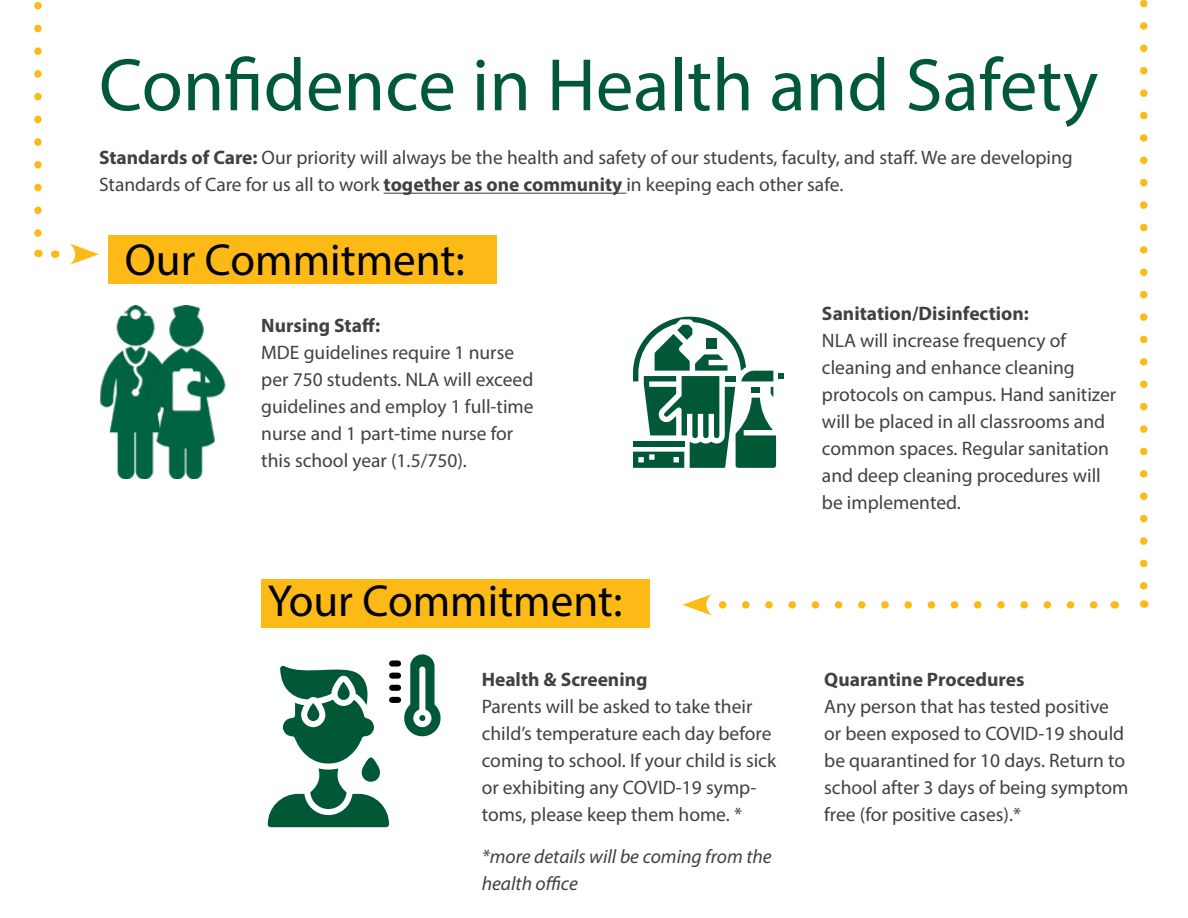
<style>
.page{position:relative;width:1188px;height:918px;background:#fff}
.page>*{position:absolute;margin:0;border:0;box-sizing:border-box;transform-origin:0 0}
.t1{font:75px "Myriad Pro";color:#015937}
.t2{font:45px "Myriad Pro";color:#000}
.t3{font:19.5px/27px "Myriad Pro";color:#414042}
.t4{font:700 19.5px "Myriad Pro";color:#414042}
.t5{font:italic 19.5px/27px "Myriad Pro";color:#414042}
.s1{font-weight:700}
</style>
<div class="page">
<hr style="left:384px;top:193px;width:242px;height:1px;background:#414042">
<div style="left:109px;top:235px;width:388px;height:49px;background:#fdb916"></div>
<svg style="left:34px;top:2px;width:8px;height:235px"></svg>
<svg style="left:70px;top:244px;width:29px;height:21px"></svg>
<img style="left:100px;top:306px;width:126px;height:172px">
<svg style="left:633px;top:316px;width:151px;height:152px"></svg>
<div style="left:725px;top:376px;width:11px;height:5px;background:#005837"></div>
<svg style="left:1140px;top:0;width:8px;height:590px"></svg>
<svg style="left:723px;top:601px;width:375px;height:8px"></svg>
<svg style="left:683px;top:594px;width:29px;height:21px"></svg>
<svg style="left:268px;top:654px;width:173px;height:173px"></svg>
<div style="left:261px;top:580px;width:388px;height:48px;background:#fdb916"></div>
<h1 class="t1" style="left:99px;top:39px;width:1001px">Confidence in Health and Safety</h1>
<p class="t3" style="left:99px;top:144px;width:975px"><span class="s1">Standards of Care:</span> Our priority will always be the health and safety of our students, faculty, and staff. We are developing<br>Standards of Care for us all to work <span class="s1">together as one community</span> in keeping each other safe.</p>
<h2 class="t2" style="left:125px;top:232px;width:342px">Our Commitment:</h2>
<p class="t4" style="left:261px;top:313px;width:120px">Nursing Staff:</p>
<p class="t3" style="left:261px;top:339px;width:274px">MDE guidelines require 1 nurse per 750 students. NLA will exceed guidelines and employ 1 full-time nurse and 1 part-time nurse for this school year (1.5/750).</p>
<h2 class="t2" style="left:268px;top:573px;width:356px">Your Commitment:</h2>
<p class="t4" style="left:482px;top:667px;width:167px">Health &amp; Screening</p>
<p class="t3" style="left:482px;top:693px;width:296px">Parents will be asked to take their child’s temperature each day before coming to school. If your child is sick or exhibiting any COVID-19 symp&shy;toms, please keep them home. *</p>
<p class="t5" style="left:482px;top:843px;width:292px">*more details will be coming from the health office</p>
<p class="t4" style="left:822px;top:301px;width:209px">Sanitation/Disinfection:</p>
<p class="t3" style="left:822px;top:327px;width:296px">NLA will increase frequency of cleaning and enhance cleaning protocols on campus. Hand sanitizer will be placed in all classrooms and common spaces. Regular sanitation and deep cleaning procedures will be implemented.</p>
<p class="t4" style="left:824px;top:667px;width:202px">Quarantine Procedures</p>
<p class="t3" style="left:824px;top:693px;width:306px">Any person that has tested positive or been exposed to COVID-19 should be quarantined for 10 days. Return to school after 3 days of being symptom free (for positive cases).*</p>
</div>
